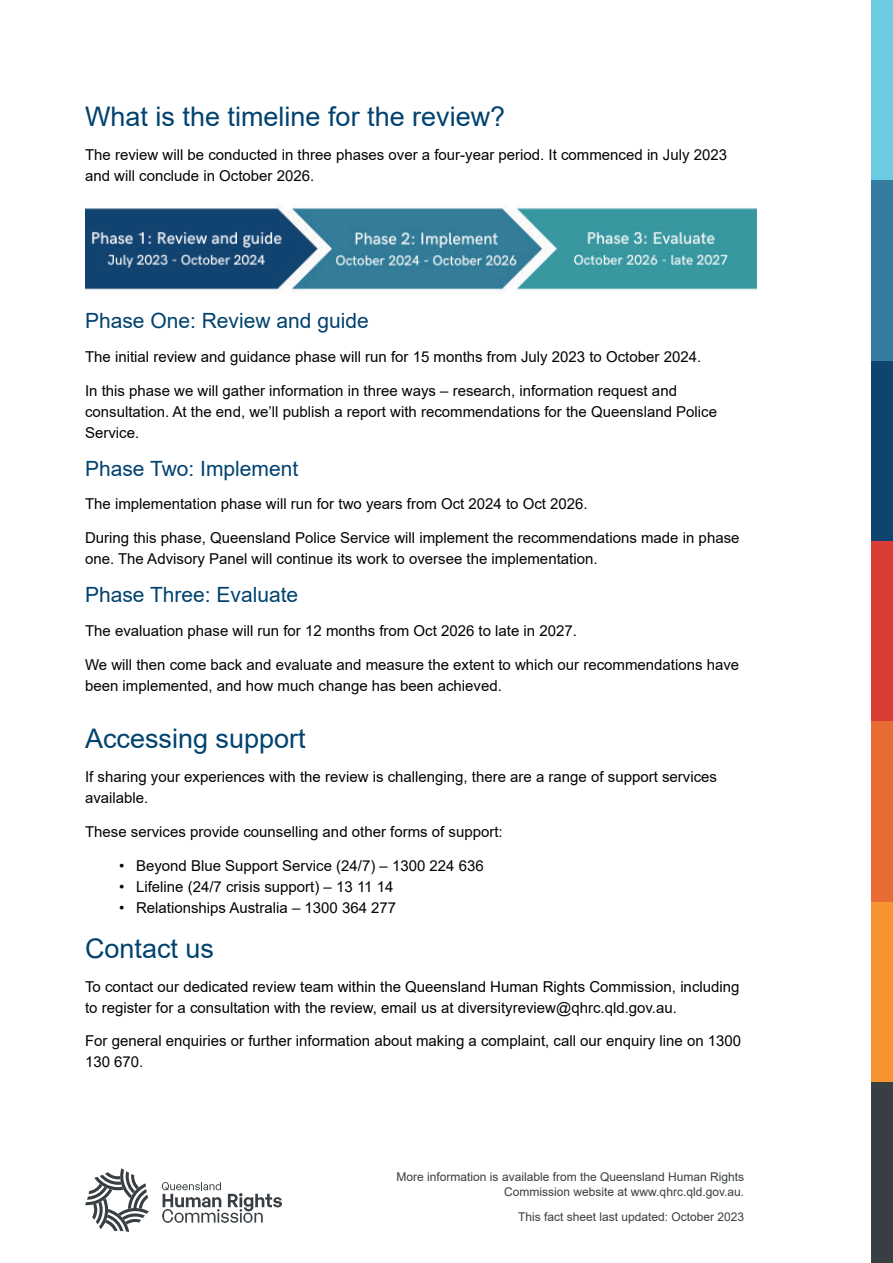
<style>
.page{position:relative;width:893px;height:1263px;background:#fff}
.page>*{position:absolute;margin:0;border:0;box-sizing:border-box;transform-origin:0 0}
.t1{font:27px "Arial";color:#004270}
.t2{font:21px "Arial";color:#004270}
.t3{font:15px/21px "Arial";color:#020304}
.t4{font:12px/15px "Arial";color:#383e42;text-align:right}
</style>
<div class="page">
<div style="left:872px;top:0;width:21px;height:180px;background:#6ccce2"></div>
<div style="left:872px;top:180px;width:21px;height:181px;background:#357ca0"></div>
<div style="left:872px;top:361px;width:21px;height:180px;background:#0f4471"></div>
<div style="left:872px;top:541px;width:21px;height:181px;background:#d93b36"></div>
<div style="left:872px;top:722px;width:21px;height:180px;background:#e76b33"></div>
<div style="left:872px;top:902px;width:21px;height:180px;background:#f79432"></div>
<div style="left:872px;top:1082px;width:21px;height:181px;background:#383e42"></div>
<svg style="left:162px;top:1182px;width:120px;height:41px"></svg>
<svg style="left:85px;top:1168px;width:64px;height:64px"></svg>
<img style="left:85px;top:204px;width:672px;height:90px">
<p class="t1" style="left:85px;top:98px;width:422px">What is the timeline for the review?</p>
<p class="t3" style="left:85px;top:144px;width:643px">The review will be conducted in three phases over a four-year period. It commenced in July 2023 and will conclude in October 2026.</p>
<p class="t2" style="left:85px;top:306px;width:285px">Phase One: Review and guide</p>
<p class="t3" style="left:85px;top:346px;width:618px">The initial review and guidance phase will run for 15 months from July 2023 to October 2024.</p>
<p class="t3" style="left:85px;top:380px;width:633px">In this phase we will gather information in three ways – research, information request and consultation. At the end, we’ll publish a report with recommendations for the Queensland Police<br>Service.</p>
<p class="t2" style="left:85px;top:454px;width:215px">Phase Two: Implement</p>
<p class="t3" style="left:85px;top:493px;width:504px">The implementation phase will run for two years from Oct 2024 to Oct 2026.</p>
<p class="t3" style="left:85px;top:527px;width:656px">During this phase, Queensland Police Service will implement the recommendations made in phase one. The Advisory Panel will continue its work to oversee the implementation.</p>
<p class="t2" style="left:85px;top:580px;width:215px">Phase Three: Evaluate</p>
<p class="t3" style="left:85px;top:620px;width:493px">The evaluation phase will run for 12 months from Oct 2026 to late in 2027.</p>
<p class="t3" style="left:85px;top:654px;width:656px">We will then come back and evaluate and measure the extent to which our recommendations have been implemented, and how much change has been achieved.</p>
<p class="t1" style="left:85px;top:720px;width:222px">Accessing support</p>
<p class="t3" style="left:85px;top:766px;width:633px">If sharing your experiences with the review is challenging, there are a range of support services available.</p>
<p class="t3" style="left:85px;top:821px;width:419px">These services provide counselling and other forms of support:</p>
<p class="t3" style="left:119px;top:855px;width:366px">• Beyond Blue Support Service (24/7) – 1300 224 636</p>
<p class="t3" style="left:119px;top:876px;width:276px">• Lifeline (24/7 crisis support) – 13 11 14</p>
<p class="t3" style="left:119px;top:897px;width:279px">• Relationships Australia – 1300 364 277</p>
<p class="t1" style="left:85px;top:930px;width:131px">Contact us</p>
<p class="t3" style="left:85px;top:976px;width:656px">To contact our dedicated review team within the Queensland Human Rights Commission, including to register for a consultation with the review, email us at diversityreview@qhrc.qld.gov.au.</p>
<p class="t3" style="left:85px;top:1030px;width:658px">For general enquiries or further information about making a complaint, call our enquiry line on 1300<br>130 670.</p>
<p class="t4" style="left:397px;top:1169px;width:349px">More information is available from the Queensland Human Rights<br>Commission website at www.qhrc.qld.gov.au.</p>
<p class="t4" style="left:518px;top:1209px;width:228px">This fact sheet last updated: October 2023</p>
</div>
